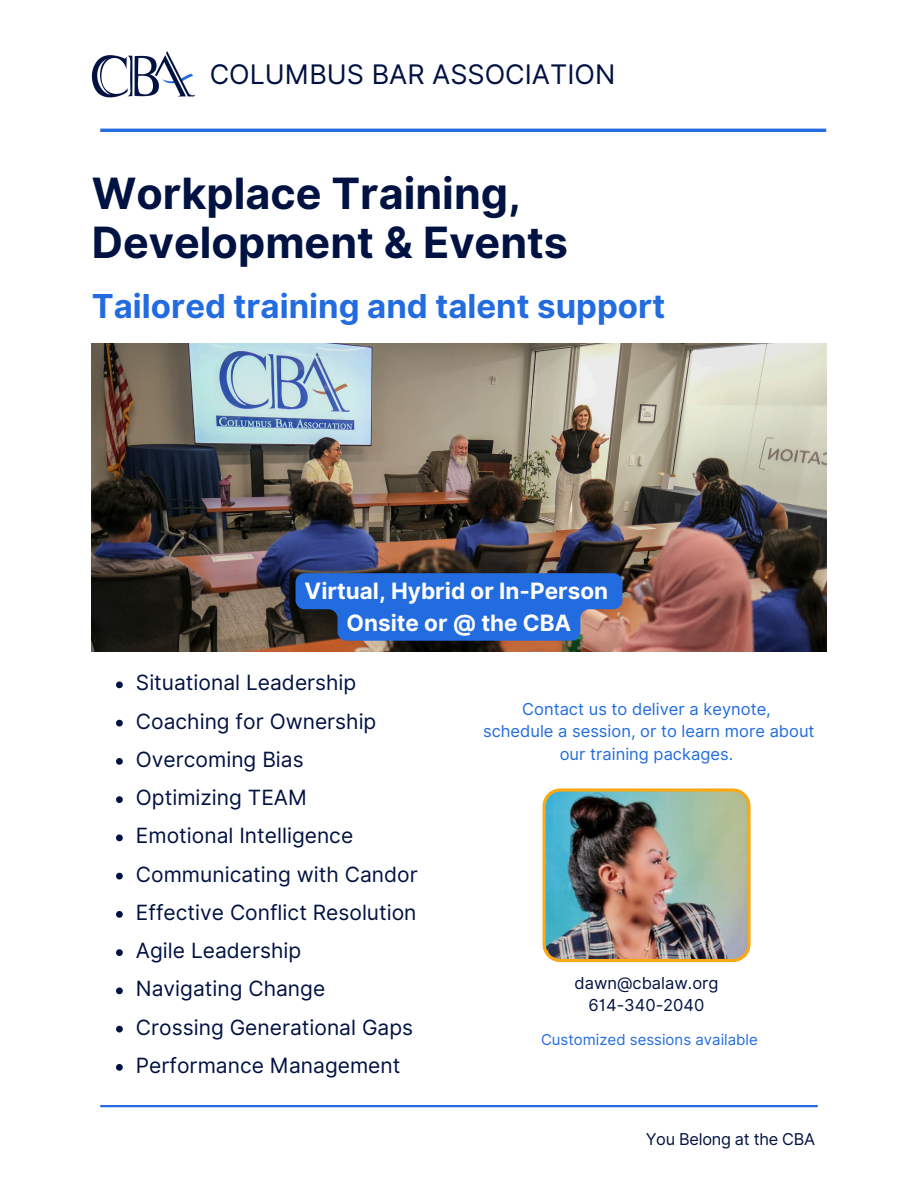
<style>
.page{position:relative;width:918px;height:1188px;background:#fff}
.page>*{position:absolute;margin:0;border:0;box-sizing:border-box;transform-origin:0 0}
.t1{font:700 43.05px/49.5px "Inter";color:#001242}
.t2{font:700 33px "Inter";color:#226ce0}
.t3{font:27px "Inter";color:#001242}
.t4{font:700 22.5px/31.5px "Inter";color:#fff;text-align:center}
.t5{font:21px "Inter";color:#001242}
.t6{font:16.5px/22.5px "Inter";color:#226ce0;text-align:center}
.t7{font:16.5px "Inter";color:#001242}
.t8{font:16.35px "Inter";letter-spacing:-.015em;color:#001242}
.t9{font:15px "Inter";color:#226ce0}
</style>
<div class="page">
<hr style="left:100px;top:1105px;width:718px;height:2px;background:#226ce0">
<hr style="left:100px;top:129px;width:726px;height:3px;background:#226ce0">
<img style="left:91px;top:51px;width:104px;height:47px">
<img style="left:92px;top:344px;width:734px;height:308px">
<svg style="left:296px;top:573px;width:326px;height:68px;background:#2c69cc"></svg>
<svg style="left:116px;top:681px;width:7px;height:7px"></svg>
<svg style="left:116px;top:720px;width:7px;height:6px"></svg>
<svg style="left:116px;top:758px;width:7px;height:7px"></svg>
<svg style="left:116px;top:796px;width:7px;height:7px"></svg>
<svg style="left:116px;top:834px;width:7px;height:7px"></svg>
<svg style="left:116px;top:873px;width:7px;height:6px"></svg>
<svg style="left:116px;top:911px;width:7px;height:7px"></svg>
<svg style="left:116px;top:949px;width:7px;height:7px"></svg>
<svg style="left:116px;top:987px;width:7px;height:7px"></svg>
<svg style="left:116px;top:1026px;width:7px;height:6px"></svg>
<svg style="left:116px;top:1064px;width:7px;height:7px"></svg>
<img style="left:542px;top:788px;width:208px;height:174px">
<h3 class="t3" style="left:210px;top:58px;width:407px">COLUMBUS BAR ASSOCIATION</h3>
<p class="t1" style="left:92px;top:168px;width:478px">Workplace Training,<br>Development &amp; Events</p>
<p class="t2" style="left:92px;top:286px;width:575px">Tailored training and talent support</p>
<p class="t4" style="left:305px;top:575px;width:305px">Virtual, Hybrid or In-Person<br>Onsite or @ the CBA</p>
<h1 class="t5" style="left:136px;top:670px;width:222px">Situational Leadership</h1>
<h2 class="t5" style="left:136px;top:709px;width:242px">Coaching for Ownership</h2>
<p class="t5" style="left:136px;top:747px;width:169px">Overcoming Bias</p>
<h4 class="t5" style="left:136px;top:785px;width:173px">Optimizing TEAM</h4>
<p class="t5" style="left:136px;top:823px;width:219px">Emotional Intelligence</p>
<p class="t5" style="left:136px;top:862px;width:283px">Communicating with Candor</p>
<p class="t5" style="left:136px;top:900px;width:282px">Effective Conflict Resolution</p>
<p class="t5" style="left:136px;top:938px;width:167px">Agile Leadership</p>
<p class="t5" style="left:136px;top:976px;width:191px">Navigating Change</p>
<p class="t5" style="left:136px;top:1015px;width:279px">Crossing Generational Gaps</p>
<p class="t5" style="left:136px;top:1053px;width:266px">Performance Management</p>
<p class="t6" style="left:522px;top:697px;width:250px">Contact us to deliver a keynote,</p>
<p class="t6" style="left:483px;top:720px;width:333px">schedule a session, or to learn more about our training packages.</p>
<p class="t7" style="left:574px;top:973px;width:146px">dawn@cbalaw.org</p>
<p class="t7" style="left:589px;top:996px;width:117px">614-340-2040</p>
<p class="t9" style="left:541px;top:1031px;width:218px">Customized sessions available</p>
<p class="t8" style="left:646px;top:1130px;width:171px">You Belong at the CBA</p>
</div>
